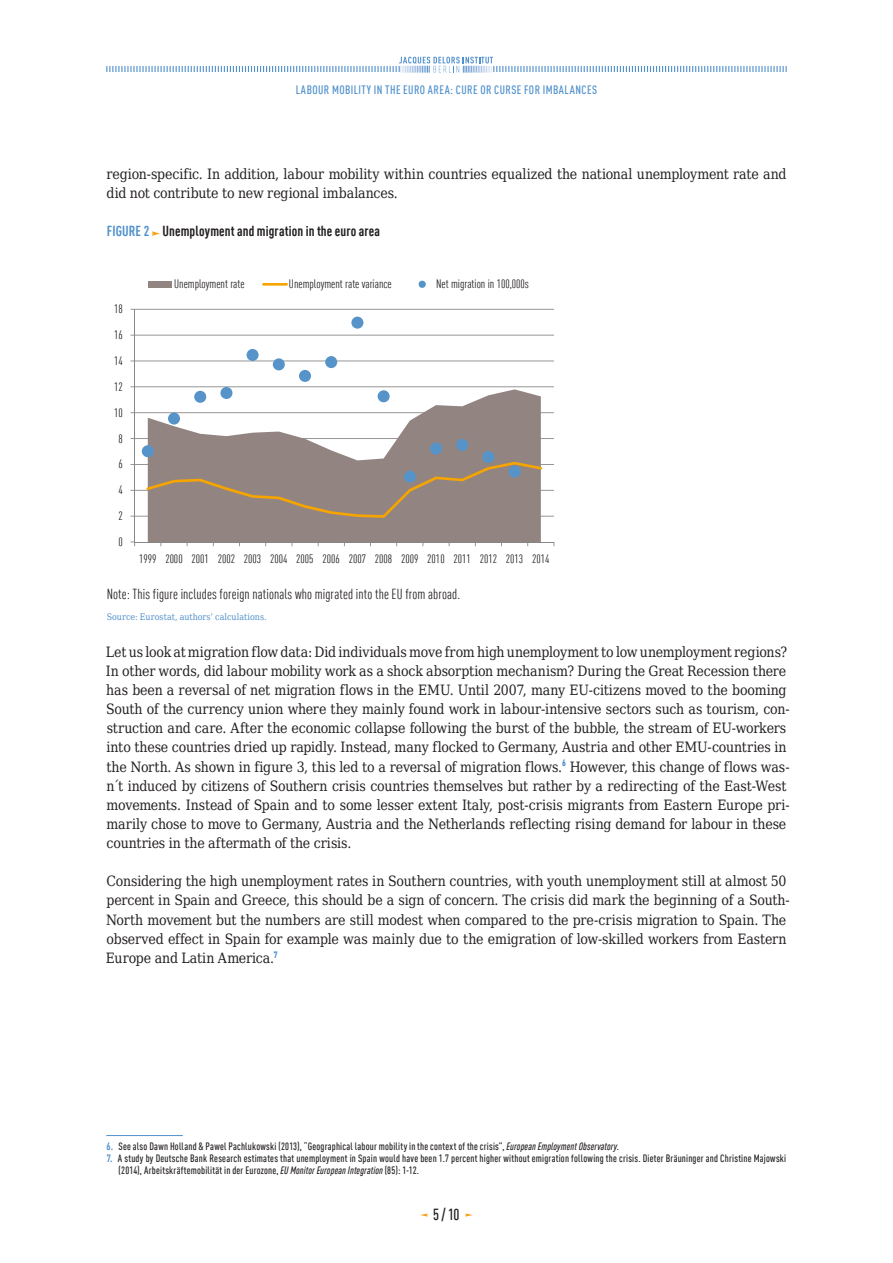
<style>
.page{position:relative;width:893px;height:1263px;background:#fff}
.page>*{position:absolute;margin:0;border:0;box-sizing:border-box;transform-origin:0 0}
.t1{font:500 condensed 15.75px "DIN Offc Pro";color:#231f20}
.t2{font:14.25px/19.2px "DejaVu Serif Condensed";letter-spacing:-.01em;color:#231f20}
.t3{font:condensed 14.25px "DIN Offc Pro";letter-spacing:.01em;color:#231f20}
.t4{font:700 condensed 14.25px "DIN Offc Pro";letter-spacing:.01em;color:#231f20}
.t5{font:condensed 12px "DIN Offc Pro";color:#231f20}
.t6{font:500 condensed 12px "DIN Offc Pro";color:#5090cc}
.t7{font:500 condensed 10.5px/12px "DIN Offc Pro";letter-spacing:.02em;color:#231f20}
.t8{font:9px "DejaVu Serif Condensed";letter-spacing:.005em;color:#5090cc}
.s1{color:#5090cc}
.s2{font-weight:700;color:#5090cc}
.s3{font-style:italic}
</style>
<div class="page">
<svg style="left:420px;top:1213px;width:8px;height:4px"></svg>
<svg style="left:465px;top:1213px;width:8px;height:4px"></svg>
<svg style="left:106px;top:57px;width:681px;height:16px"></svg>
<svg style="left:152px;top:231px;width:8px;height:5px"></svg>
<hr style="left:135px;top:516px;width:419px;height:1px;background:#868686">
<hr style="left:135px;top:490px;width:419px;height:1px;background:#868686">
<hr style="left:135px;top:464px;width:419px;height:1px;background:#868686">
<hr style="left:135px;top:438px;width:419px;height:1px;background:#868686">
<hr style="left:135px;top:412px;width:419px;height:1px;background:#868686">
<hr style="left:135px;top:386px;width:419px;height:1px;background:#868686">
<hr style="left:135px;top:360px;width:419px;height:1px;background:#868686">
<hr style="left:135px;top:335px;width:419px;height:1px;background:#868686">
<hr style="left:135px;top:309px;width:419px;height:1px;background:#868686">
<svg style="left:148px;top:389px;width:393px;height:153px;fill:#928581"></svg>
<hr style="left:134px;top:309px;width:1px;height:233px;background:#868686">
<hr style="left:135px;top:542px;width:419px;height:1px;background:#868686">
<svg style="left:146px;top:462px;width:396px;height:56px;background:#97877b"></svg>
<div style="left:142px;top:445px;width:12px;height:12px;background:#5693c9;border-radius:50%"></div>
<div style="left:168px;top:412px;width:12px;height:13px;background:#5693c9;border-radius:50%"></div>
<div style="left:194px;top:391px;width:12px;height:12px;background:#5693c9;border-radius:50%"></div>
<div style="left:220px;top:387px;width:12px;height:12px;background:#5693c9;border-radius:50%"></div>
<div style="left:247px;top:349px;width:12px;height:12px;background:#5693c9;border-radius:50%"></div>
<div style="left:273px;top:358px;width:12px;height:12px;background:#5693c9;border-radius:50%"></div>
<div style="left:299px;top:370px;width:12px;height:12px;background:#5693c9;border-radius:50%"></div>
<div style="left:325px;top:356px;width:12px;height:12px;background:#5693c9;border-radius:50%"></div>
<div style="left:351px;top:317px;width:12px;height:12px;background:#5693c9;border-radius:50%"></div>
<div style="left:378px;top:390px;width:12px;height:12px;background:#5693c9;border-radius:50%"></div>
<div style="left:404px;top:471px;width:12px;height:12px;background:#5693c9;border-radius:50%"></div>
<div style="left:430px;top:443px;width:12px;height:12px;background:#5693c9;border-radius:50%"></div>
<div style="left:456px;top:439px;width:12px;height:12px;background:#5693c9;border-radius:50%"></div>
<div style="left:482px;top:451px;width:12px;height:12px;background:#5693c9;border-radius:50%"></div>
<div style="left:509px;top:466px;width:12px;height:12px;background:#5693c9;border-radius:50%"></div>
<div style="left:149px;top:281px;width:23px;height:7px;background:#928581"></div>
<hr style="left:262px;top:283px;width:26px;height:3px;background:#f6a400">
<div style="left:419px;top:281px;width:7px;height:7px;background:#5693c9;border-radius:50%"></div>
<hr style="left:106px;top:1135px;width:77px;height:1px;background:#5090cc">
<p class="t6" style="left:296px;top:81px;width:12px">Labour</p>
<p class="t6" style="left:332px;top:81px;width:6px">mobility</p>
<p class="t6" style="left:374px;top:81px;width:36px">inthe euro</p>
<p class="t6" style="left:428px;top:81px;width:7px">area</p>
<p class="t6" style="left:450px;top:81px;width:12px">: cure</p>
<p class="t6" style="left:480px;top:81px;width:21px">or curse</p>
<p class="t6" style="left:524px;top:81px;width:26px">for imbalances</p>
<p class="t2" style="left:106px;top:163px;width:682px">region-specific. In addition, labour mobility within countries equalized the national unemployment rate and did not contribute to new regional imbalances.</p>
<p class="t4" style="left:107px;top:220px;width:275px"><span class="s1">FIGURE 2</span> Unemployment and migration in the euro area</p>
<p class="t5" style="left:114px;top:300px;width:10px">18</p>
<p class="t5" style="left:114px;top:326px;width:10px">16</p>
<p class="t5" style="left:114px;top:352px;width:10px">14</p>
<p class="t5" style="left:114px;top:378px;width:10px">12</p>
<p class="t5" style="left:114px;top:404px;width:10px">10</p>
<p class="t5" style="left:118px;top:430px;width:6px">8</p>
<p class="t5" style="left:118px;top:455px;width:6px">6</p>
<p class="t5" style="left:118px;top:481px;width:6px">4</p>
<p class="t5" style="left:118px;top:507px;width:6px">2</p>
<p class="t5" style="left:118px;top:533px;width:6px">0</p>
<p class="t5" style="left:174px;top:275px;width:72px">Unemployment rate</p>
<p class="t5" style="left:289px;top:275px;width:104px">Unemployment rate variance</p>
<p class="t5" style="left:436px;top:275px;width:94px">Net migration in 100,000s</p>
<p class="t5" style="left:139px;top:550px;width:412px">1999 2000 2001 2002 2003 2004 2005 2006 2007 2008 2009 2010 2011 2012 2013 2014</p>
<p class="t3" style="left:107px;top:584px;width:355px">Note: This figure includes foreign nationals who migrated into the EU from abroad.</p>
<p class="t8" style="left:107px;top:609px;width:161px">Source: Eurostat, authors’ calculations.</p>
<p class="t2" style="left:106px;top:641px;width:685px">Let us look at migration flow data: Did individuals move from high unemployment to low unemployment regions?<br>In other words, did labour mobility work as a shock absorption mechanism? During the Great Recession there has been a reversal of net migration flows in the EMU. Until 2007, many EU-citizens moved to the booming South of the currency union where they mainly found work in labour-intensive sectors such as tourism, con&shy;struction and care. After the economic collapse following the burst of the bubble, the stream of EU-workers into these countries dried up rapidly. Instead, many flocked to Germany, Austria and other EMU-countries in the North. As shown in figure 3, this led to a reversal of migration flows.<sup>6</sup> However, this change of flows was&shy;n´t induced by citizens of Southern crisis countries themselves but rather by a redirecting of the East-West movements. Instead of Spain and to some lesser extent Italy, post-crisis migrants from Eastern Europe pri&shy;marily chose to move to Germany, Austria and the Netherlands reflecting rising demand for labour in these countries in the aftermath of the crisis.</p>
<p class="t2" style="left:106px;top:870px;width:685px">Considering the high unemployment rates in Southern countries, with youth unemployment still at almost 50 percent in Spain and Greece, this should be a sign of concern. The crisis did mark the beginning of a South-North movement but the numbers are still modest when compared to the pre-crisis migration to Spain. The observed effect in Spain for example was mainly due to the emigration of low-skilled workers from Eastern Europe and Latin America.<sup>7</sup></p>
<p class="t7" style="left:107px;top:1139px;width:514px"><span class="s2">6.</span> See also Dawn Holland &amp; Pawel Pachlukowski (2013), “Geographical labour mobility in the context of the crisis”, <span class="s3">European Employment Observatory</span>.</p>
<p class="t7" style="left:119px;top:1151px;width:669px;text-indent:-12px"><span class="s2">7.</span> A study by Deutsche Bank Research estimates that unemployment in Spain would have been 1.7 percent higher without emigration following the crisis. Dieter Bräuninger and Christine Majowski (2014), Arbeitskräftemobilität in der Eurozone, <span class="s3">EU Monitor European Integration</span> (85): 1-12.</p>
<p class="t1" style="left:433px;top:1203px;width:28px">5 / 10</p>
</div>
